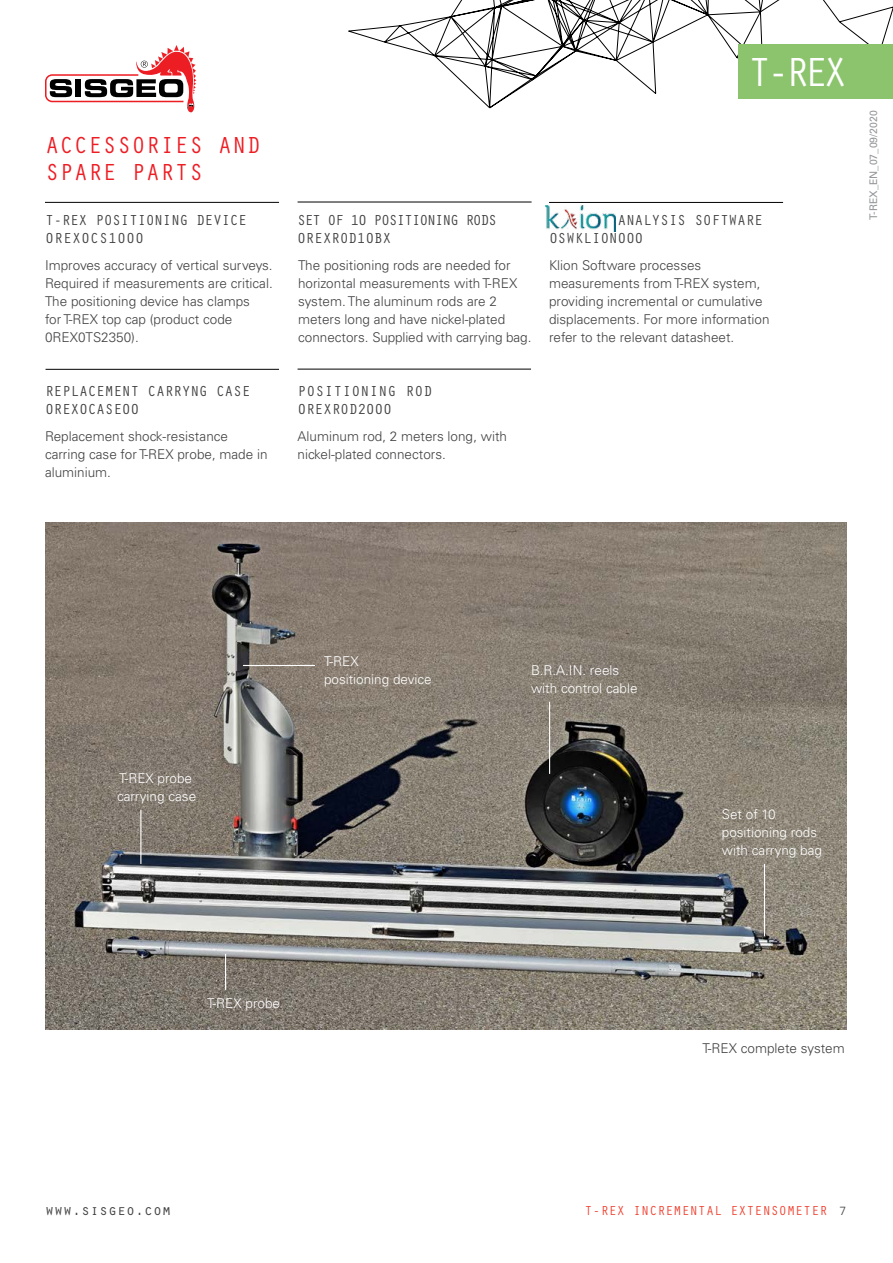
<style>
.page{position:relative;width:893px;height:1263px;background:#fff}
.page>*{position:absolute;margin:0;border:0;box-sizing:border-box;transform-origin:0 0}
.t1{font:42px "Orator Std";color:#fff}
.t2{font:24px "Orator Std";color:#ed1d24}
.t3{font:15px "Orator Std";letter-spacing:-.03em;color:#414042}
.t4{font:15px "Orator Std";color:#414042}
.t5{font:15px "Orator Std";letter-spacing:-.09em;color:#414042}
.t6{font:300 13.5px/18px "Univers LT Std";color:#414042}
.t7{font:300 13.5px "Univers LT Std";color:#fff}
.t8{font:13.5px "Orator Std";color:#ef4130}
.t9{font:10.5px "Univers LT Std";color:#939598}
.s1{font-family:"Univers LT";font-weight:300;font-size:12px;color:#414042}
</style>
<div class="page">
<svg style="left:348px;top:0;width:545px;height:108px"></svg>
<svg style="left:45px;top:45px;width:151px;height:68px"></svg>
<div style="left:738px;top:45px;width:155px;height:54px;background:#8cc46d"></div>
<hr style="left:298px;top:202px;width:234px;height:1px;background:#000">
<hr style="left:45px;top:202px;width:234px;height:1px;background:#000">
<hr style="left:549px;top:202px;width:234px;height:1px;background:#000">
<hr style="left:298px;top:369px;width:233px;height:1px;background:#000">
<hr style="left:46px;top:369px;width:233px;height:1px;background:#000">
<img style="left:45px;top:522px;width:801px;height:507px">
<hr style="left:225px;top:954px;width:1px;height:36px;background:#fff">
<hr style="left:140px;top:810px;width:1px;height:54px;background:#fff">
<hr style="left:549px;top:702px;width:1px;height:72px;background:#fff">
<hr style="left:764px;top:864px;width:1px;height:72px;background:#fff">
<hr style="left:243px;top:665px;width:72px;height:1px;background:#fff">
<img style="left:545px;top:206px;width:70px;height:25px">
<p class="t2" style="left:45px;top:128px;width:218px">ACCESSORIES AND</p>
<p class="t2" style="left:45px;top:155px;width:160px">SPARE PARTS</p>
<p class="t3" style="left:45px;top:209px;width:204px">T-REX POSITIONING DEVICE</p>
<p class="t4" style="left:45px;top:227px;width:100px">0REX0CS1000</p>
<p class="t6" style="left:45px;top:256px;width:229px">Improves accuracy of vertical surveys.<br>Required if measurements are critical.<br>The positioning device has clamps<br>for T-REX top cap (product code<br>0REX0TS2350).</p>
<p class="t3" style="left:45px;top:380px;width:207px">REPLACEMENT CARRYNG CASE</p>
<p class="t3" style="left:45px;top:398px;width:96px">0REX0CASE00</p>
<p class="t6" style="left:45px;top:427px;width:224px">Replacement shock-resistance carring case for T-REX probe, made in aluminium.</p>
<h1 class="t1" style="left:747px;top:42px;width:102px">T-REX</h1>
<p class="t5" style="left:297px;top:209px;width:202px">SET OF 10 POSITIONING RODS</p>
<p class="t3" style="left:297px;top:227px;width:96px">0REXROD10BX</p>
<p class="t6" style="left:298px;top:256px;width:235px">The positioning rods are needed for horizontal measurements with T-REX system. The aluminum rods are 2 meters long and have nickel-plated connectors. Supplied with carrying bag.</p>
<p class="t4" style="left:298px;top:380px;width:137px">POSITIONING ROD</p>
<p class="t3" style="left:298px;top:398px;width:96px">0REXROD2000</p>
<p class="t6" style="left:298px;top:427px;width:211px">Aluminum rod, 2 meters long, with nickel-plated connectors.</p>
<p class="t3" style="left:617px;top:209px;width:147px">ANALYSIS SOFTWARE</p>
<p class="t3" style="left:549px;top:227px;width:96px">0SWKLION000</p>
<p class="t6" style="left:549px;top:256px;width:222px">Klion Software processes measurements from T-REX system, providing incremental or cumulative displacements. For more information refer to the relevant datasheet.</p>
<p class="t9" style="left:867px;top:220px;width:111px;rotate:-90deg">T-REX_EN_07_09/2020</p>
<p class="t7" style="left:119px;top:770px;width:75px">T-REX probe</p>
<p class="t7" style="left:117px;top:788px;width:81px">carrying case</p>
<p class="t7" style="left:324px;top:653px;width:36px">T-REX</p>
<p class="t7" style="left:324px;top:671px;width:109px">positioning device</p>
<p class="t7" style="left:207px;top:995px;width:75px">T-REX probe</p>
<p class="t7" style="left:531px;top:662px;width:90px">B.R.A.IN. reels</p>
<p class="t7" style="left:531px;top:680px;width:108px">with control cable</p>
<p class="t7" style="left:722px;top:806px;width:55px">Set of 10</p>
<p class="t7" style="left:722px;top:824px;width:97px">positioning rods</p>
<p class="t7" style="left:722px;top:842px;width:102px">with carryng bag</p>
<p class="t6" style="left:702px;top:1039px;width:144px">T-REX complete system</p>
<p class="t4" style="left:45px;top:1199px;width:127px">www.sisgeo.com</p>
<p class="t8" style="left:584px;top:1201px;width:263px">T-REX INCREMENTAL EXTENSOMETER <span class="s1">7</span></p>
</div>
